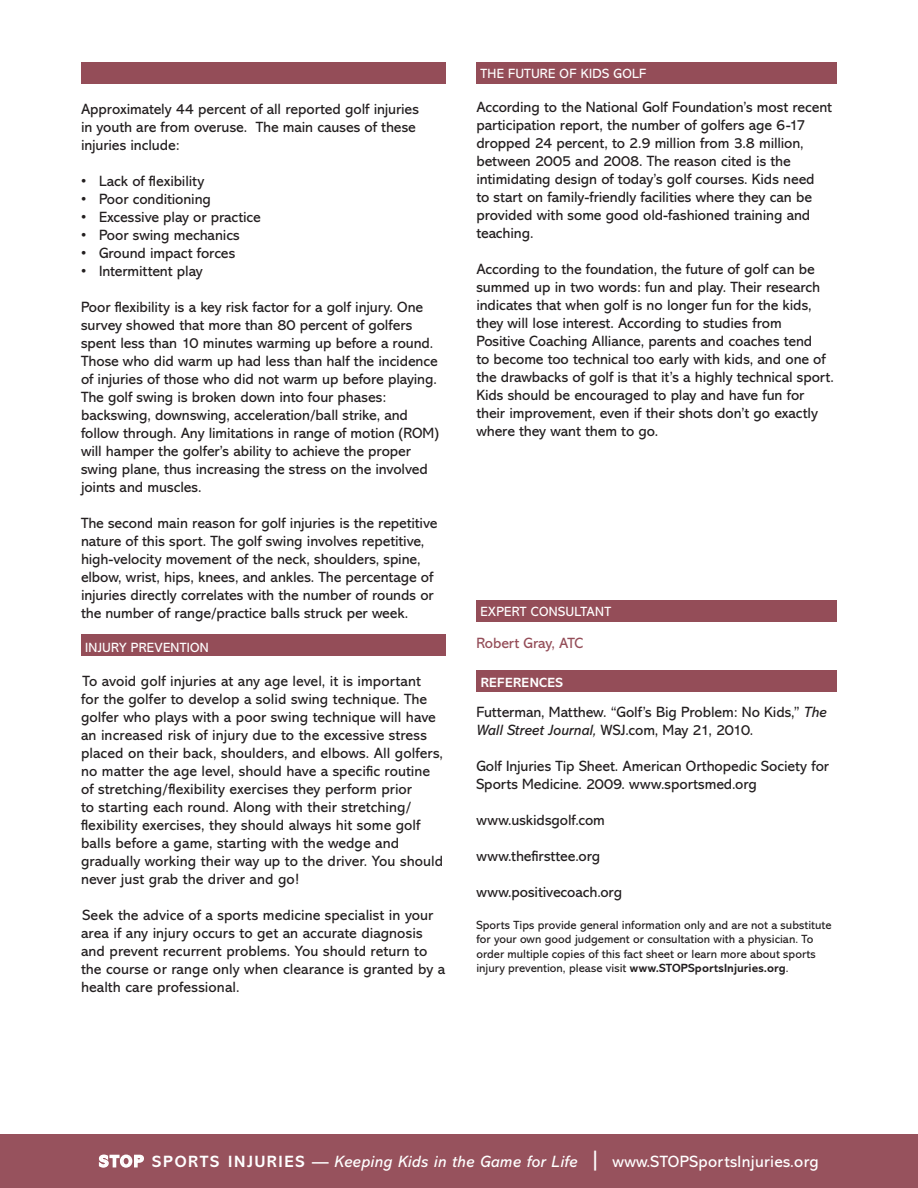
<style>
.page{position:relative;width:918px;height:1188px;background:#fff}
.page>*{position:absolute;margin:0;border:0;box-sizing:border-box;transform-origin:0 0}
.t1{font:italic 16.5px "Abadi";letter-spacing:.02em;color:#fff}
.t2{font:15px/18px "Abadi";letter-spacing:-.005em;color:#231f20}
.t3{font:15px "Abadi";letter-spacing:-.005em;color:#944d58}
.t4{font:13.5px "Abadi";letter-spacing:.025em;color:#fff}
.t5{font:700 13.5px "Abadi";color:#fff}
.t6{font:12px/14.4px "Abadi";letter-spacing:.005em;color:#231f20}
.s1{font-style:italic}
.s2{font-weight:700}
.s3{font-weight:700;font-style:normal}
.s4{font-size:24px}
.s5{font-style:normal}
</style>
<div class="page">
<div style="left:81px;top:634px;width:365px;height:22px;background:#944d58"></div>
<div style="left:0;top:1134px;width:918px;height:54px;background:#944d58"></div>
<div style="left:81px;top:62px;width:365px;height:22px;background:#944d58"></div>
<svg style="left:98px;top:1154px;width:46px;height:14px"></svg>
<div style="left:476px;top:62px;width:361px;height:22px;background:#944d58"></div>
<div style="left:476px;top:600px;width:361px;height:22px;background:#944d58"></div>
<div style="left:476px;top:670px;width:361px;height:22px;background:#944d58"></div>
<p class="t2" style="left:81px;top:100px;width:339px">Approximately 44 percent of all reported golf injuries in youth are from overuse. The main causes of these injuries include:</p>
<p class="t2" style="left:81px;top:172px;width:125px">• Lack of flexibility</p>
<p class="t2" style="left:81px;top:190px;width:132px">• Poor conditioning</p>
<p class="t2" style="left:81px;top:208px;width:181px">• Excessive play or practice</p>
<p class="t2" style="left:81px;top:226px;width:160px">• Poor swing mechanics</p>
<p class="t2" style="left:81px;top:244px;width:156px">• Ground impact forces</p>
<p class="t2" style="left:81px;top:262px;width:123px">• Intermittent play</p>
<p class="t2" style="left:81px;top:298px;width:359px">Poor flexibility is a key risk factor for a golf injury. One survey showed that more than 80 percent of golfers spent less than 10 minutes warming up before a round.<br>Those who did warm up had less than half the incidence of injuries of those who did not warm up before playing.<br>The golf swing is broken down into four phases: backswing, downswing, acceleration/ball strike, and follow through. Any limitations in range of motion (ROM) will hamper the golfer’s ability to achieve the proper swing plane, thus increasing the stress on the involved joints and muscles.</p>
<p class="t2" style="left:81px;top:514px;width:358px">The second main reason for golf injuries is the repetitive nature of this sport. The golf swing involves repetitive, high-velocity movement of the neck, shoulders, spine, elbow, wrist, hips, knees, and ankles. The percentage of injuries directly correlates with the number of rounds or the number of range/practice balls struck per week.</p>
<p class="t4" style="left:85px;top:640px;width:12px">Injury</p>
<p class="t4" style="left:131px;top:640px;width:41px">Prevention</p>
<p class="t2" style="left:81px;top:672px;width:364px">To avoid golf injuries at any age level, it is important<br>for the golfer to develop a solid swing technique. The golfer who plays with a poor swing technique will have an increased risk of injury due to the excessive stress placed on their back, shoulders, and elbows. All golfers, no matter the age level, should have a specific routine of stretching/flexibility exercises they perform prior<br>to starting each round. Along with their stretching/ flexibility exercises, they should always hit some golf balls before a game, starting with the wedge and gradually working their way up to the driver. You should never just grab the driver and go!</p>
<p class="t2" style="left:81px;top:906px;width:366px">Seek the advice of a sports medicine specialist in your area if any injury occurs to get an accurate diagnosis and prevent recurrent problems. You should return to the course or range only when clearance is granted by a health care professional.</p>
<p class="t4" style="left:481px;top:66px;width:167px">THE FUTURE OF KIDS GOLF</p>
<p class="t2" style="left:476px;top:98px;width:357px">According to the National Golf Foundation’s most recent participation report, the number of golfers age 6-17 dropped 24 percent, to 2.9 million from 3.8 million, between 2005 and 2008. The reason cited is the intimidating design of today’s golf courses. Kids need<br>to start on family-friendly facilities where they can be provided with some good old-fashioned training and teaching.</p>
<p class="t2" style="left:476px;top:260px;width:359px">According to the foundation, the future of golf can be summed up in two words: fun and play. Their research indicates that when golf is no longer fun for the kids, they will lose interest. According to studies from Positive Coaching Alliance, parents and coaches tend<br>to become too technical too early with kids, and one of the drawbacks of golf is that it’s a highly technical sport.<br>Kids should be encouraged to play and have fun for their improvement, even if their shots don’t go exactly where they want them to go.</p>
<p class="t4" style="left:481px;top:604px;width:132px">EXPERT CONSULTANT</p>
<p class="t3" style="left:476px;top:634px;width:108px">Robert Gray, ATC</p>
<p class="t5" style="left:481px;top:674px;width:34px">REFEREN</p>
<p class="t5" style="left:539px;top:674px;width:26px">CES</p>
<p class="t2" style="left:476px;top:703px;width:352px">Futterman, Matthew. “Golf’s Big Problem: No Kids,” <span class="s1">The<br>Wall Street Journal,</span> WSJ.com, May 21, 2010.</p>
<p class="t2" style="left:476px;top:757px;width:354px">Golf Injuries Tip Sheet. American Orthopedic Society for<br>Sports Medicine. 2009. www.sportsmed.org</p>
<p class="t2" style="left:476px;top:811px;width:130px">www.uskidsgolf.com</p>
<p class="t2" style="left:476px;top:847px;width:125px">www.thefirsttee.org</p>
<p class="t2" style="left:476px;top:883px;width:147px">www.positivecoach.org</p>
<p class="t6" style="left:476px;top:918px;width:356px">Sports Tips provide general information only and are not a substitute for your own good judgement or consultation with a physician. To order multiple copies of this fact sheet or learn more about sports injury prevention, please visit <span class="s2">www.STOPSportsInjuries.org</span>.</p>
<p class="t1" style="left:99px;top:1152px;width:721px"><span class="s3">STOP Spo rts Injur i es —</span> Keeping Kids in the Game for Life <span class="s4">|</span> <span class="s5">www.STOPSportsInjuries.org</span></p>
</div>
